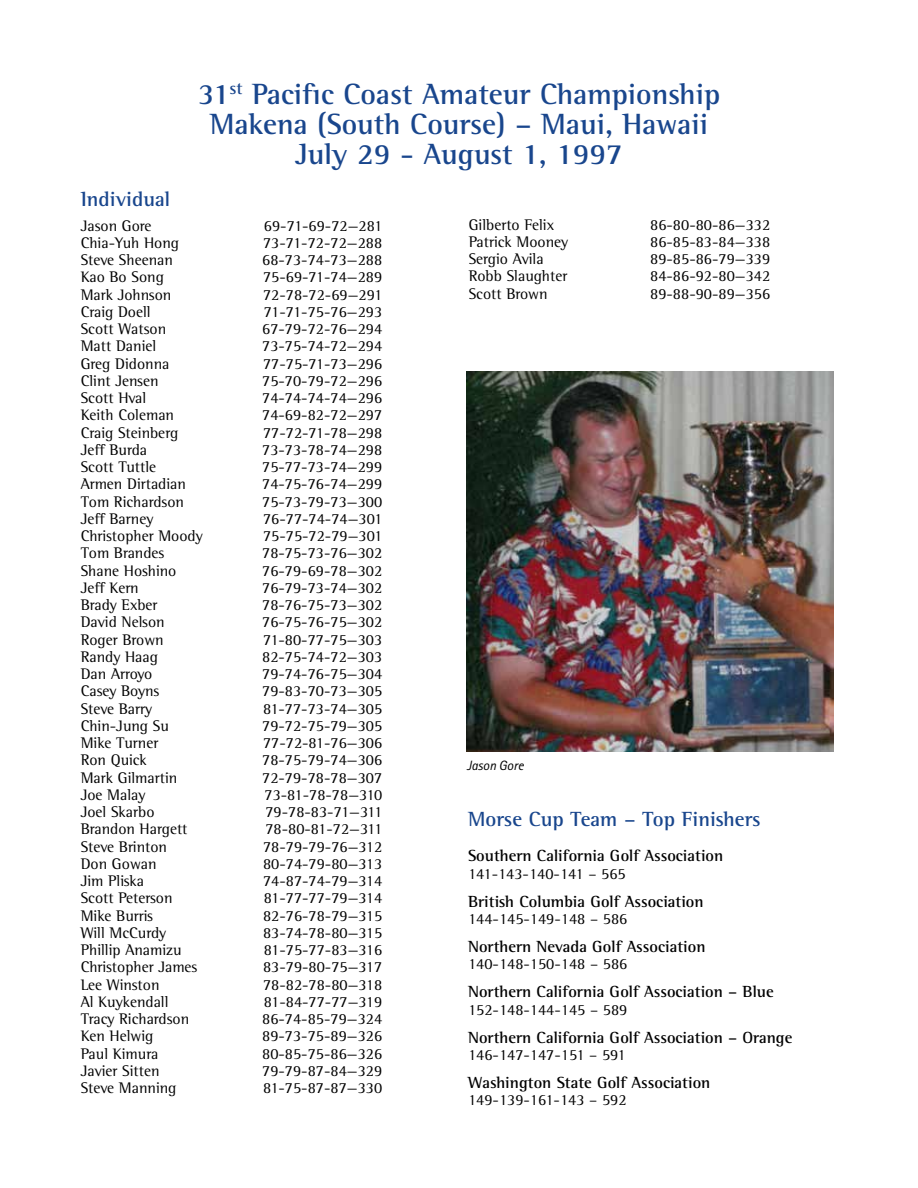
<style>
.page{position:relative;width:918px;height:1188px;background:#fff}
.page>*{position:absolute;margin:0;border:0;box-sizing:border-box;transform-origin:0 0}
.t1{font:700 30px/30px "Rotis Semi Serif";color:#19468d;text-align:center}
.t2{font:700 21px "Rotis Semi Serif";color:#19468d}
.t3{font:700 16.5px "Rotis Semi Serif";color:#000}
.t4{font:15.75px "Rotis Semi Serif";color:#000}
.t5{font:15.75px "Rotis Semi Serif";letter-spacing:-.03em;color:#000}
.t6{font:15.75px "Rotis Semi Serif";letter-spacing:-.02em;color:#000}
.t7{font:italic 13.5px "Rotis Sans Serif";color:#000}
</style>
<div class="page">
<img style="left:467px;top:372px;width:367px;height:380px">
<h1 class="t1" style="left:198px;top:78px;width:524px">31<sup>st</sup> Pacific Coast Amateur Championship<br>Makena (South Course) – Maui, Hawaii<br>July 29 - August 1, 1997</h1>
<h2 class="t2" style="left:81px;top:186px;width:91px">Individual</h2>
<p class="t4" style="left:81px;top:216px;width:72px">Jason Gore</p>
<p class="t4" style="left:264px;top:216px;width:120px">69-71-69-72—281</p>
<p class="t4" style="left:81px;top:233px;width:100px">Chia-Yuh Hong</p>
<p class="t4" style="left:263px;top:233px;width:121px">73-71-72-72—288</p>
<p class="t4" style="left:81px;top:251px;width:94px">Steve Sheenan</p>
<p class="t4" style="left:262px;top:251px;width:121px">68-73-74-73—288</p>
<p class="t4" style="left:81px;top:268px;width:85px">Kao Bo Song</p>
<p class="t4" style="left:263px;top:268px;width:121px">75-69-71-74—289</p>
<p class="t4" style="left:81px;top:285px;width:92px">Mark Johnson</p>
<p class="t4" style="left:263px;top:285px;width:121px">72-78-72-69—291</p>
<p class="t4" style="left:81px;top:302px;width:72px">Craig Doell</p>
<p class="t4" style="left:264px;top:302px;width:120px">71-71-75-76—293</p>
<p class="t4" style="left:81px;top:320px;width:87px">Scott Watson</p>
<p class="t4" style="left:262px;top:320px;width:121px">67-79-72-76—294</p>
<p class="t4" style="left:81px;top:337px;width:77px">Matt Daniel</p>
<p class="t4" style="left:262px;top:337px;width:121px">73-75-74-72—294</p>
<p class="t4" style="left:81px;top:354px;width:90px">Greg Didonna</p>
<p class="t4" style="left:263px;top:354px;width:121px">77-75-71-73—296</p>
<p class="t4" style="left:81px;top:371px;width:79px">Clint Jensen</p>
<p class="t4" style="left:262px;top:371px;width:121px">75-70-79-72—296</p>
<p class="t4" style="left:81px;top:389px;width:67px">Scott Hval</p>
<p class="t4" style="left:262px;top:389px;width:121px">74-74-74-74—296</p>
<p class="t4" style="left:81px;top:406px;width:95px">Keith Coleman</p>
<p class="t4" style="left:262px;top:406px;width:121px">74-69-82-72—297</p>
<p class="t4" style="left:81px;top:423px;width:99px">Craig Steinberg</p>
<p class="t4" style="left:263px;top:423px;width:121px">77-72-71-78—298</p>
<p class="t4" style="left:81px;top:440px;width:68px">Jeff Burda</p>
<p class="t4" style="left:262px;top:440px;width:121px">73-73-78-74—298</p>
<p class="t4" style="left:81px;top:458px;width:77px">Scott Tuttle</p>
<p class="t4" style="left:262px;top:458px;width:121px">75-77-73-74—299</p>
<p class="t4" style="left:81px;top:475px;width:107px">Armen Dirtadian</p>
<p class="t4" style="left:262px;top:475px;width:121px">74-75-76-74—299</p>
<p class="t4" style="left:81px;top:492px;width:105px">Tom Richardson</p>
<p class="t4" style="left:262px;top:492px;width:121px">75-73-79-73—300</p>
<p class="t4" style="left:81px;top:509px;width:74px">Jeff Barney</p>
<p class="t4" style="left:263px;top:509px;width:121px">76-77-74-74—301</p>
<p class="t4" style="left:81px;top:527px;width:124px">Christopher Moody</p>
<p class="t4" style="left:263px;top:527px;width:121px">75-75-72-79—301</p>
<p class="t4" style="left:81px;top:544px;width:85px">Tom Brandes</p>
<p class="t4" style="left:262px;top:544px;width:121px">78-75-73-76—302</p>
<p class="t4" style="left:81px;top:561px;width:97px">Shane Hoshino</p>
<p class="t4" style="left:262px;top:561px;width:121px">76-79-69-78—302</p>
<p class="t4" style="left:81px;top:578px;width:60px">Jeff Kern</p>
<p class="t4" style="left:262px;top:578px;width:121px">76-79-73-74—302</p>
<p class="t4" style="left:81px;top:596px;width:78px">Brady Exber</p>
<p class="t4" style="left:262px;top:596px;width:121px">78-76-75-73—302</p>
<p class="t4" style="left:81px;top:613px;width:86px">David Nelson</p>
<p class="t4" style="left:262px;top:613px;width:121px">76-75-76-75—302</p>
<p class="t4" style="left:81px;top:630px;width:84px">Roger Brown</p>
<p class="t4" style="left:263px;top:630px;width:121px">71-80-77-75—303</p>
<p class="t4" style="left:81px;top:647px;width:79px">Randy Haag</p>
<p class="t4" style="left:262px;top:647px;width:121px">82-75-74-72—303</p>
<p class="t4" style="left:81px;top:665px;width:73px">Dan Arroyo</p>
<p class="t4" style="left:262px;top:665px;width:121px">79-74-76-75—304</p>
<p class="t4" style="left:81px;top:682px;width:80px">Casey Boyns</p>
<p class="t4" style="left:262px;top:682px;width:121px">79-83-70-73—305</p>
<p class="t4" style="left:81px;top:699px;width:73px">Steve Barry</p>
<p class="t4" style="left:263px;top:699px;width:121px">81-77-73-74—305</p>
<p class="t4" style="left:81px;top:716px;width:90px">Chin-Jung Su</p>
<p class="t4" style="left:262px;top:716px;width:121px">79-72-75-79—305</p>
<p class="t4" style="left:81px;top:734px;width:79px">Mike Turner</p>
<p class="t4" style="left:263px;top:734px;width:121px">77-72-81-76—306</p>
<p class="t4" style="left:81px;top:751px;width:68px">Ron Quick</p>
<p class="t4" style="left:262px;top:751px;width:121px">78-75-79-74—306</p>
<p class="t4" style="left:81px;top:768px;width:98px">Mark Gilmartin</p>
<p class="t4" style="left:262px;top:768px;width:121px">72-79-78-78—307</p>
<p class="t4" style="left:81px;top:785px;width:66px">Joe Malay</p>
<p class="t6" style="left:265px;top:785px;width:119px">73-81-78-78—310</p>
<p class="t4" style="left:81px;top:803px;width:75px">Joel Skarbo</p>
<p class="t5" style="left:265px;top:803px;width:118px">79-78-83-71—311</p>
<p class="t4" style="left:81px;top:820px;width:108px">Brandon Hargett</p>
<p class="t5" style="left:265px;top:820px;width:118px">78-80-81-72—311</p>
<p class="t4" style="left:81px;top:837px;width:88px">Steve Brinton</p>
<p class="t4" style="left:263px;top:837px;width:121px">78-79-79-76—312</p>
<p class="t4" style="left:81px;top:854px;width:77px">Don Gowan</p>
<p class="t4" style="left:263px;top:854px;width:121px">80-74-79-80—313</p>
<p class="t4" style="left:81px;top:872px;width:65px">Jim Pliska</p>
<p class="t4" style="left:263px;top:872px;width:121px">74-87-74-79—314</p>
<p class="t4" style="left:81px;top:889px;width:93px">Scott Peterson</p>
<p class="t4" style="left:264px;top:889px;width:120px">81-77-77-79—314</p>
<p class="t4" style="left:81px;top:906px;width:74px">Mike Burris</p>
<p class="t4" style="left:263px;top:906px;width:121px">82-76-78-79—315</p>
<p class="t4" style="left:81px;top:923px;width:87px">Will McCurdy</p>
<p class="t4" style="left:263px;top:923px;width:121px">83-74-78-80—315</p>
<p class="t4" style="left:81px;top:941px;width:103px">Phillip Anamizu</p>
<p class="t4" style="left:264px;top:941px;width:120px">81-75-77-83—316</p>
<p class="t4" style="left:81px;top:958px;width:118px">Christopher James</p>
<p class="t4" style="left:263px;top:958px;width:121px">83-79-80-75—317</p>
<p class="t4" style="left:81px;top:975px;width:80px">Lee Winston</p>
<p class="t4" style="left:263px;top:975px;width:121px">78-82-78-80—318</p>
<p class="t4" style="left:81px;top:992px;width:89px">Al Kuykendall</p>
<p class="t4" style="left:264px;top:992px;width:120px">81-84-77-77—319</p>
<p class="t4" style="left:81px;top:1010px;width:110px">Tracy Richardson</p>
<p class="t4" style="left:262px;top:1010px;width:121px">86-74-85-79—324</p>
<p class="t4" style="left:81px;top:1027px;width:74px">Ken Helwig</p>
<p class="t4" style="left:262px;top:1027px;width:121px">89-73-75-89—326</p>
<p class="t4" style="left:81px;top:1044px;width:79px">Paul Kimura</p>
<p class="t4" style="left:262px;top:1044px;width:121px">80-85-75-86—326</p>
<p class="t4" style="left:81px;top:1061px;width:80px">Javier Sitten</p>
<p class="t4" style="left:262px;top:1061px;width:121px">79-79-87-84—329</p>
<p class="t4" style="left:81px;top:1079px;width:97px">Steve Manning</p>
<p class="t4" style="left:263px;top:1079px;width:121px">81-75-87-87—330</p>
<p class="t4" style="left:469px;top:215px;width:87px">Gilberto Felix</p>
<p class="t4" style="left:650px;top:215px;width:121px">86-80-80-86—332</p>
<p class="t4" style="left:469px;top:232px;width:101px">Patrick Mooney</p>
<p class="t4" style="left:650px;top:232px;width:121px">86-85-83-84—338</p>
<p class="t4" style="left:469px;top:250px;width:77px">Sergio Avila</p>
<p class="t4" style="left:650px;top:250px;width:121px">89-85-86-79—339</p>
<p class="t4" style="left:469px;top:267px;width:100px">Robb Slaughter</p>
<p class="t4" style="left:650px;top:267px;width:121px">84-86-92-80—342</p>
<p class="t4" style="left:469px;top:284px;width:80px">Scott Brown</p>
<p class="t4" style="left:650px;top:284px;width:121px">89-88-90-89—356</p>
<p class="t7" style="left:467px;top:758px;width:58px">Jason Gore</p>
<h2 class="t2" style="left:468px;top:806px;width:294px">Morse Cup Team – Top Finishers</h2>
<p class="t3" style="left:468px;top:846px;width:257px">Southern California Golf Association</p>
<p class="t4" style="left:468px;top:864px;width:159px">141-143-140-141 – 565</p>
<p class="t3" style="left:468px;top:891px;width:237px">British Columbia Golf Association</p>
<p class="t4" style="left:468px;top:909px;width:161px">144-145-149-148 – 586</p>
<p class="t3" style="left:468px;top:937px;width:239px">Northern Nevada Golf Association</p>
<p class="t4" style="left:468px;top:955px;width:161px">140-148-150-148 – 586</p>
<p class="t3" style="left:468px;top:982px;width:307px">Northern California Golf Association – Blue</p>
<p class="t4" style="left:468px;top:1000px;width:161px">152-148-144-145 – 589</p>
<p class="t3" style="left:468px;top:1027px;width:326px">Northern California Golf Association – Orange</p>
<p class="t4" style="left:468px;top:1045px;width:159px">146-147-147-151 – 591</p>
<p class="t3" style="left:468px;top:1072px;width:244px">Washington State Golf Association</p>
<p class="t4" style="left:468px;top:1091px;width:160px">149-139-161-143 – 592</p>
</div>
